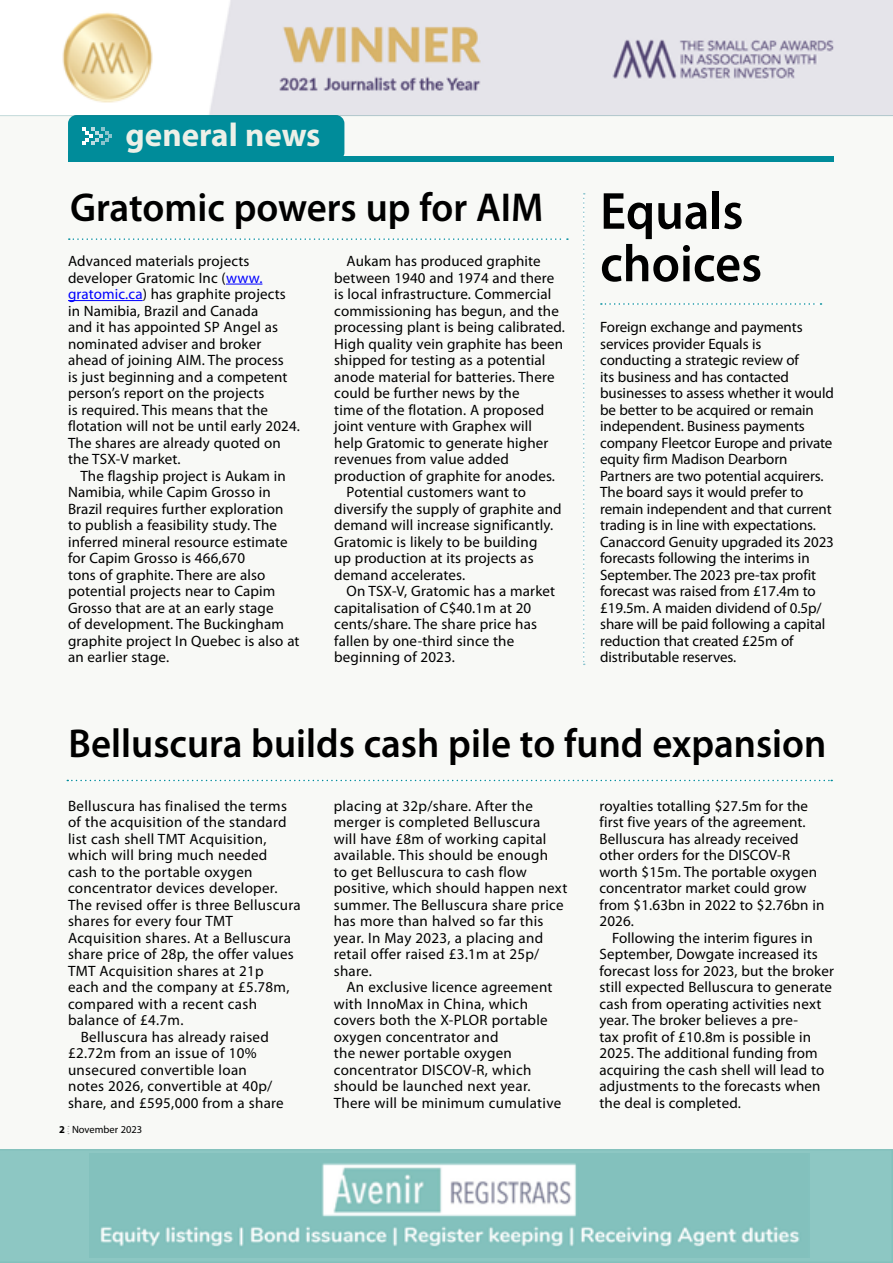
<style>
.page{position:relative;width:893px;height:1263px;background:#fff}
.page>*{position:absolute;margin:0;border:0;box-sizing:border-box;transform-origin:0 0}
.t1{font:600 52.5px/52.5px "Myriad Pro";color:#000;scale:.96 1}
.t2{font:600 40.5px "Myriad Pro";color:#000;scale:.96 1}
.t3{font:700 33px "Myriad Pro";color:#edf0e8}
.t4{font:15px/16.5px "Myriad Pro";letter-spacing:.01em;color:#000}
.t5{font:10.5px "Myriad Pro";color:#000}
.s1{color:#00f}
.s2{font-weight:700}
</style>
<div class="page">
<img style="left:62px;top:0;width:831px;height:115px">
<div style="left:0;top:117px;width:893px;height:1032px;background:#f8f9f6"></div>
<div style="left:68px;top:115px;width:276px;height:46px;background:#008c9a;border-radius:9px"></div>
<div style="left:68px;top:156px;width:765px;height:6px;background:#008c9a"></div>
<svg style="left:82px;top:127px;width:30px;height:18px"></svg>
<div style="left:68px;top:152px;width:6px;height:10px;background:#008c9a"></div>
<hr style="left:0;top:115px;width:893px;height:1px;background:#076667">
<hr style="left:226px;top:284px;width:36px;height:1px;background:#00f">
<hr style="left:68px;top:300px;width:75px;height:1px;background:#00f">
<svg style="left:69px;top:238px;width:499px;height:2px"></svg>
<svg style="left:583px;top:193px;width:2px;height:472px"></svg>
<svg style="left:601px;top:303px;width:220px;height:2px"></svg>
<svg style="left:67px;top:780px;width:765px;height:1px"></svg>
<svg style="left:0;top:1149px;width:893px;height:114px;background:#93c8c5"></svg>
<h3 class="t3" style="left:126px;top:113px;width:196px">general news</h3>
<h2 class="t2" style="left:70px;top:182px;width:494px">Gratomic powers up for AIM</h2>
<p class="t4" style="left:68px;top:253px;width:233px">Advanced materials projects developer Gratomic Inc (<span class="s1">www. gratomic.ca</span>) has graphite projects in Namibia, Brazil and Canada<br>and it has appointed SP Angel as nominated adviser and broker ahead of joining AIM. The process<br>is just beginning and a competent person’s report on the projects<br>is required. This means that the flotation will not be until early 2024.<br>The shares are already quoted on the TSX-V market.</p>
<p class="t4" style="left:68px;top:467px;width:233px;text-indent:12px">The flagship project is Aukam in<br>Namibia, while Capim Grosso in<br>Brazil requires further exploration to publish a feasibility study. The inferred mineral resource estimate for Capim Grosso is 466,670<br>tons of graphite. There are also potential projects near to Capim<br>Grosso that are at an early stage<br>of development. The Buckingham graphite project In Quebec is also at an earlier stage.</p>
<p class="t4" style="left:347px;top:253px;width:196px">Aukam has produced graphite</p>
<p class="t4" style="left:334px;top:269px;width:222px">between 1940 and 1974 and there</p>
<p class="t4" style="left:334px;top:286px;width:219px">is local infrastructure. Commercial</p>
<p class="t4" style="left:334px;top:302px;width:226px">commissioning has begun, and the</p>
<p class="t4" style="left:334px;top:319px;width:232px">processing plant is being calibrated.</p>
<p class="t4" style="left:334px;top:335px;width:230px">High quality vein graphite has been</p>
<p class="t4" style="left:334px;top:352px;width:213px">shipped for testing as a potential</p>
<p class="t4" style="left:334px;top:368px;width:222px">anode material for batteries. There</p>
<p class="t4" style="left:334px;top:385px;width:187px">could be further news by the</p>
<p class="t4" style="left:334px;top:401px;width:212px">time of the flotation. A proposed</p>
<p class="t4" style="left:334px;top:418px;width:199px">joint venture with Graphex will</p>
<p class="t4" style="left:334px;top:434px;width:216px">help Gratomic to generate higher</p>
<p class="t4" style="left:334px;top:451px;width:176px">revenues from value added</p>
<p class="t4" style="left:334px;top:467px;width:222px">production of graphite for anodes.</p>
<p class="t4" style="left:347px;top:484px;width:181px">Potential customers want to</p>
<p class="t4" style="left:334px;top:500px;width:229px">diversify the supply of graphite and</p>
<p class="t4" style="left:334px;top:517px;width:221px">demand will increase significantly.</p>
<p class="t4" style="left:334px;top:533px;width:205px">Gratomic is likely to be building</p>
<p class="t4" style="left:334px;top:550px;width:201px">up production at its projects as</p>
<p class="t4" style="left:334px;top:566px;width:133px">demand accelerates.</p>
<p class="t4" style="left:347px;top:583px;width:210px">On TSX-V, Gratomic has a market</p>
<p class="t4" style="left:334px;top:599px;width:199px">capitalisation of C$40.1m at 20</p>
<p class="t4" style="left:334px;top:616px;width:204px">cents/share. The share price has</p>
<p class="t4" style="left:334px;top:632px;width:182px">fallen by one-third since the</p>
<p class="t4" style="left:334px;top:649px;width:122px">beginning of 2023.</p>
<h1 class="t1" style="left:600px;top:183px;width:170px">Equals choices</h1>
<p class="t4" style="left:600px;top:319px;width:235px">Foreign exchange and payments services provider Equals is conducting a strategic review of<br>its business and has contacted businesses to assess whether it would be better to be acquired or remain independent. Business payments company Fleetcor Europe and private equity firm Madison Dearborn Partners are two potential acquirers.<br>The board says it would prefer to remain independent and that current trading is in line with expectations.<br>Canaccord Genuity upgraded its 2023 forecasts following the interims in September. The 2023 pre-tax profit forecast was raised from £17.4m to £19.5m. A maiden dividend of 0.5p/ share will be paid following a capital reduction that created £25m of distributable reserves.</p>
<h2 class="t2" style="left:69px;top:717px;width:791px">Belluscura builds cash pile to fund expansion</h2>
<p class="t4" style="left:68px;top:797px;width:220px">Belluscura has finalised the terms</p>
<p class="t4" style="left:68px;top:814px;width:220px">of the acquisition of the standard</p>
<p class="t4" style="left:68px;top:830px;width:200px">list cash shell TMT Acquisition,</p>
<p class="t4" style="left:68px;top:847px;width:201px">which will bring much needed</p>
<p class="t4" style="left:68px;top:863px;width:186px">cash to the portable oxygen</p>
<p class="t4" style="left:68px;top:880px;width:211px">concentrator devices developer.</p>
<p class="t4" style="left:68px;top:896px;width:234px">The revised offer is three Belluscura</p>
<p class="t4" style="left:68px;top:913px;width:166px">shares for every four TMT</p>
<p class="t4" style="left:68px;top:929px;width:224px">Acquisition shares. At a Belluscura</p>
<p class="t4" style="left:68px;top:946px;width:227px">share price of 28p, the offer values</p>
<p class="t4" style="left:68px;top:962px;width:197px">TMT Acquisition shares at 21p</p>
<p class="t4" style="left:68px;top:979px;width:223px">each and the company at £5.78m,</p>
<p class="t4" style="left:68px;top:995px;width:190px">compared with a recent cash</p>
<p class="t4" style="left:68px;top:1012px;width:117px">balance of £4.7m.</p>
<p class="t4" style="left:81px;top:1028px;width:190px">Belluscura has already raised</p>
<p class="t4" style="left:68px;top:1045px;width:190px">£2.72m from an issue of 10%</p>
<p class="t4" style="left:68px;top:1061px;width:180px">unsecured convertible loan</p>
<p class="t4" style="left:68px;top:1078px;width:206px">notes 2026, convertible at 40p/</p>
<p class="t4" style="left:68px;top:1094px;width:217px">share, and £595,000 from a share</p>
<p class="t4" style="left:599px;top:797px;width:226px">royalties totalling $27.5m for the first five years of the agreement.<br>Belluscura has already received other orders for the DISCOV-R worth $15m. The portable oxygen concentrator market could grow from $1.63bn in 2022 to $2.76bn in<br>2026.</p>
<p class="t4" style="left:599px;top:929px;width:236px;text-indent:13px">Following the interim figures in September, Dowgate increased its forecast loss for 2023, but the broker still expected Belluscura to generate cash from operating activities next year. The broker believes a pre-<br>tax profit of £10.8m is possible in 2025. The additional funding from acquiring the cash shell will lead to adjustments to the forecasts when the deal is completed.</p>
<p class="t4" style="left:334px;top:797px;width:235px">placing at 32p/share. After the merger is completed Belluscura<br>will have £8m of working capital available. This should be enough<br>to get Belluscura to cash flow positive, which should happen next summer. The Belluscura share price has more than halved so far this year. In May 2023, a placing and retail offer raised £3.1m at 25p/ share.</p>
<p class="t4" style="left:334px;top:979px;width:229px;text-indent:13px">An exclusive licence agreement with InnoMax in China, which covers both the X-PLOR portable oxygen concentrator and<br>the newer portable oxygen concentrator DISCOV-R, which should be launched next year.<br>There will be minimum cumulative</p>
<p class="t5" style="left:59px;top:1123px;width:85px"><span class="s2">2</span> November 2023</p>
</div>
